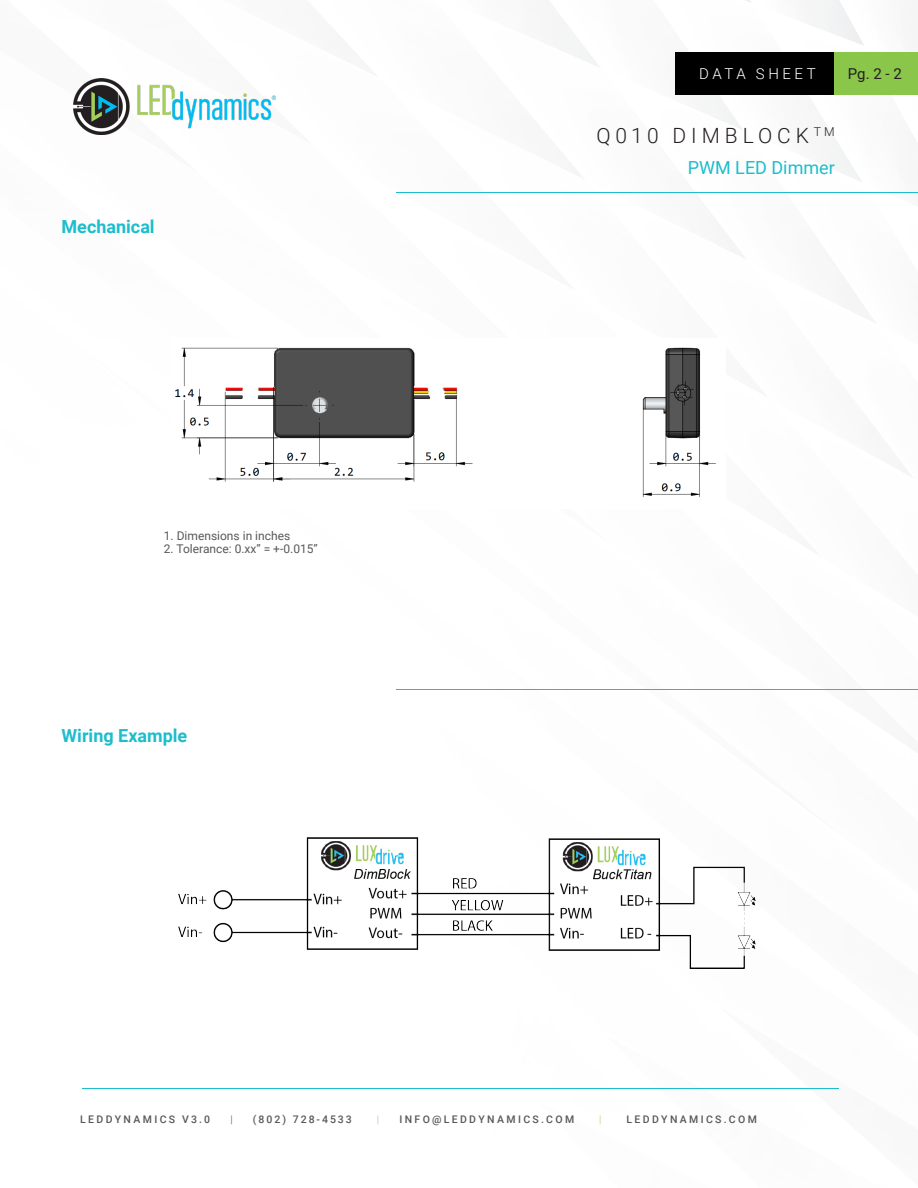
<style>
.page{position:relative;width:918px;height:1188px;background:#fff}
.page>*{position:absolute;margin:0;border:0;box-sizing:border-box;transform-origin:0 0}
.t1{font:300 21px "Roboto";letter-spacing:.235em;color:#231f20}
.t2{font:700 18px "Roboto";color:#1cbdcc}
.t3{font:18px "Roboto";color:#1cbdcc}
.t4{font:300 15px "Roboto";letter-spacing:.235em;color:#fff}
.t5{font:15px "Roboto";color:#231f20}
.t6{font:12px "Roboto";color:#57585a}
.t7{font:500 10.5px "Roboto";letter-spacing:.225em;color:#57585a}
.t8{font:500 10.5px "Roboto";letter-spacing:.19em;color:#57585a}
.t9{font:300 10.5px "Roboto";color:#a2d06c}
.t10{font:300 10.5px "Roboto";color:#57585a}
</style>
<div class="page">
<img style="left:906px;top:470px;width:6px;height:7px">
<img style="left:639px;top:0;width:113px;height:118px">
<img style="left:733px;top:115px;width:19px;height:15px">
<img style="left:737px;top:0;width:90px;height:46px">
<img style="left:752px;top:3px;width:75px;height:50px">
<img style="left:827px;top:0;width:21px;height:53px">
<img style="left:848px;top:17px;width:17px;height:36px">
<img style="left:865px;top:52px;width:53px;height:69px">
<img style="left:73px;top:78px;width:203px;height:57px">
<div style="left:675px;top:53px;width:243px;height:42px;background:#000"></div>
<div style="left:835px;top:53px;width:83px;height:42px;background:#8ac649"></div>
<hr style="left:396px;top:192px;width:522px;height:1px;background:#1cbdcc">
<hr style="left:396px;top:689px;width:522px;height:1px;background:#1cbdcc">
<img style="left:178px;top:838px;width:578px;height:130px">
<img style="left:175px;top:347px;width:541px;height:151px">
<hr style="left:82px;top:1088px;width:756px;height:1px;background:#1cbdcc">
<p class="t4" style="left:699px;top:64px;width:118px">DATA SHEET</p>
<p class="t5" style="left:848px;top:64px;width:55px">Pg. 2 - 2</p>
<p class="t2" style="left:62px;top:214px;width:95px">Mechanical</p>
<p class="t6" style="left:164px;top:527px;width:128px">1. Dimensions in inches</p>
<p class="t6" style="left:164px;top:541px;width:155px">2. Tolerance: 0.xx” = +-0.015”</p>
<p class="t2" style="left:62px;top:723px;width:127px">Wiring Example</p>
<p class="t1" style="left:597px;top:121px;width:239px">Q010 DIMBLOCK <sup>TM</sup></p>
<p class="t3" style="left:688px;top:155px;width:149px">PWM LED Dimmer</p>
<p class="t7" style="left:80px;top:1112px;width:131px">LEDDYNAMICS V3.0</p>
<p class="t10" style="left:230px;top:1112px;width:4px">|</p>
<p class="t8" style="left:253px;top:1112px;width:100px">(802) 728-4533</p>
<p class="t9" style="left:377px;top:1112px;width:4px">|</p>
<p class="t7" style="left:399px;top:1112px;width:176px">INFO@LEDDYNAMICS.COM</p>
<p class="t9" style="left:599px;top:1112px;width:4px">|</p>
<p class="t7" style="left:626px;top:1112px;width:132px">LEDDYNAMICS.COM</p>
</div>
